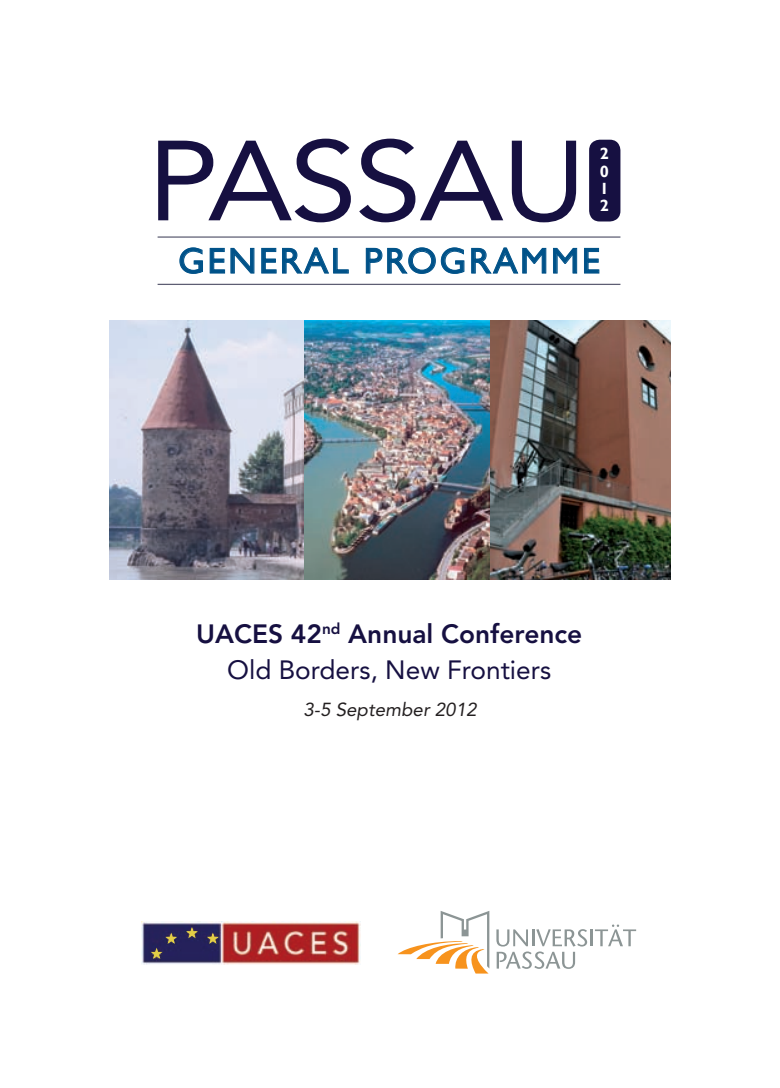
<style>
.page{position:relative;width:780px;height:1088px;background:#fff}
.page>*{position:absolute;margin:0;border:0;box-sizing:border-box;transform-origin:0 0}
.t1{font:112.5px "Avenir LT Std";letter-spacing:-.02em;color:#161041;scale:1.07 1}
.t2{font:36.25px "Gill Sans";letter-spacing:.07em;color:#005289}
.t3{font:800 26.25px/36.5px "Avenir LT Std";color:#161041;text-align:center}
.t4{font:italic 18.75px "Avenir LT Std";color:#231f20}
.t5{font:700 16.25px/17.2px "Gill Sans";color:#fff;text-align:justify}
.s1{font-weight:400}
</style>
<div class="page">
<img style="left:141px;top:921px;width:220px;height:43px">
<svg style="left:186px;top:928px;width:12px;height:10px"></svg>
<svg style="left:206px;top:933px;width:13px;height:11px"></svg>
<svg style="left:150px;top:933px;width:27px;height:26px"></svg>
<hr style="left:158px;top:236px;width:462px;height:2px;background:#5d5e73">
<hr style="left:158px;top:284px;width:462px;height:1px;background:#5d5e73">
<svg style="left:179px;top:247px;width:24px;height:27px"></svg>
<svg style="left:209px;top:248px;width:45px;height:26px"></svg>
<svg style="left:261px;top:248px;width:88px;height:26px"></svg>
<svg style="left:366px;top:247px;width:98px;height:27px"></svg>
<svg style="left:471px;top:248px;width:75px;height:26px"></svg>
<svg style="left:553px;top:248px;width:24px;height:26px"></svg>
<svg style="left:584px;top:248px;width:15px;height:26px"></svg>
<img style="left:109px;top:320px;width:562px;height:259px">
<div style="left:589px;top:140px;width:31px;height:81px;background:#161041;border-radius:11px"></div>
<svg style="left:496px;top:924px;width:140px;height:45px"></svg>
<svg style="left:397px;top:911px;width:92px;height:62px"></svg>
<h1 class="t1" style="left:148px;top:116px;width:411px">PASSAU</h1>
<h2 class="t2" style="left:178px;top:240px;width:423px">GENERAL PROGRAMME</h2>
<p class="t5" style="left:599px;top:146px;width:11px">2<br>0<br>1<br>2</p>
<p class="t3" style="left:196px;top:615px;width:387px">UACES 42<sup>nd</sup> Annual Conference<br><span class="s1">Old Borders, New Frontiers</span></p>
<p class="t4" style="left:303px;top:699px;width:175px">3-5 September 2012</p>
</div>
